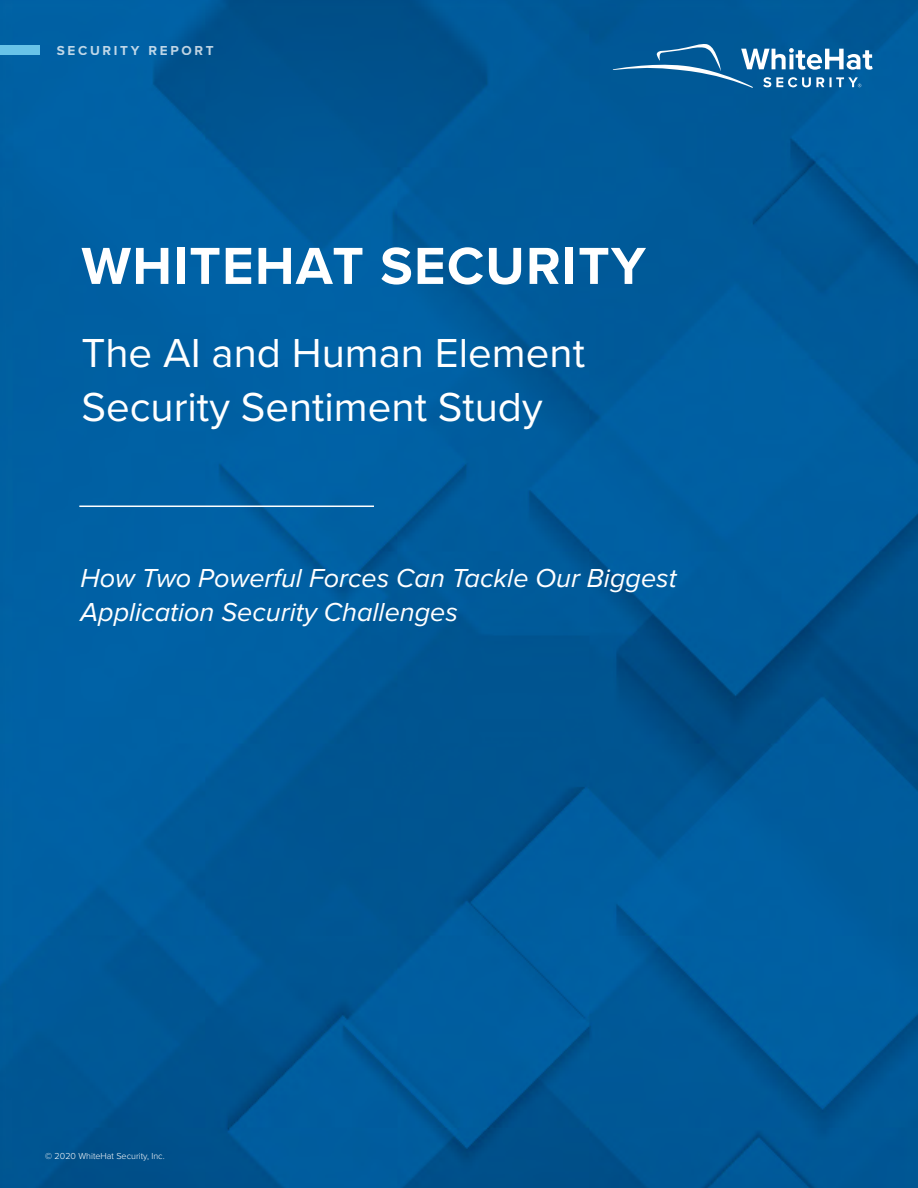
<style>
.page{position:relative;width:918px;height:1188px;background:#fff}
.page>*{position:absolute;margin:0;border:0;box-sizing:border-box;transform-origin:0 0}
.t1{font:700 54px "Proxima Nova";letter-spacing:.025em;color:#fff}
.t2{font:42px/54px "Proxima Nova";color:#fff}
.t3{font:italic 27px/33.8px "Proxima Nova";color:#fff}
.t4{font:700 13.5px "Proxima Nova";letter-spacing:.2em;color:#fff}
.t5{font:300 9px "Proxima Nova";color:#fff}
</style>
<div class="page">
<img style="left:0;top:1px;width:918px;height:1187px">
<svg style="left:613px;top:44px;width:260px;height:44px;background:#3078ab"></svg>
<div style="left:0;top:46px;width:40px;height:9px;background:#68c3e8"></div>
<hr style="left:79px;top:506px;width:295px;height:1px;background:#fff">
<p class="t4" style="left:57px;top:40px;width:158px">SECURITY REPORT</p>
<h1 class="t1" style="left:81px;top:226px;width:566px">WHITEHAT SECURITY</h1>
<h2 class="t2" style="left:81px;top:324px;width:505px">The AI and Human Element<br>Security Sentiment Study</h2>
<p class="t3" style="left:81px;top:562px;width:598px">How Two Powerful Forces Can Tackle Our Biggest<br>Application Security Challenges</p>
<p class="t5" style="left:45px;top:1149px;width:121px">© 2020 WhiteHat Security, Inc.</p>
</div>
